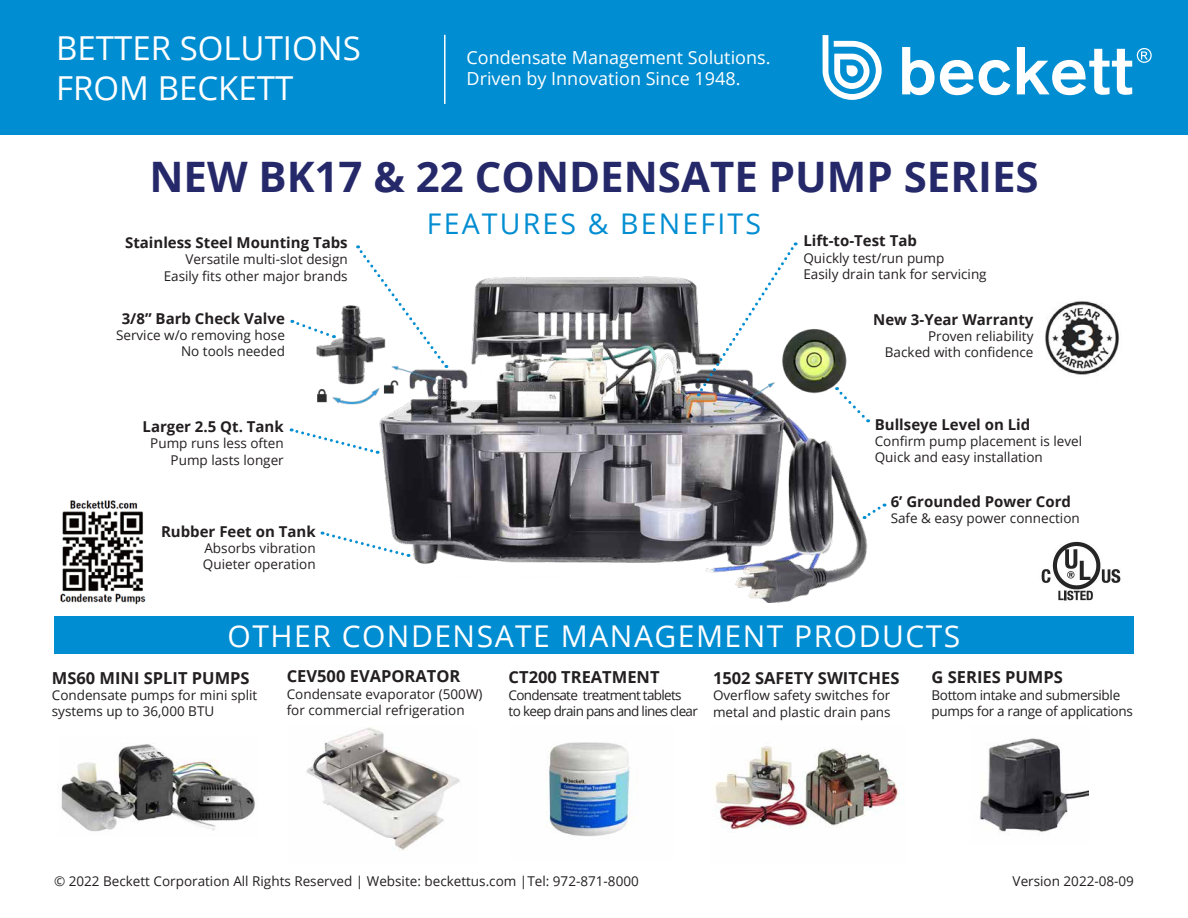
<style>
.page{position:relative;width:1188px;height:918px;background:#fff}
.page>*{position:absolute;margin:0;border:0;box-sizing:border-box;transform-origin:0 0}
.t1{font:700 42px "Open Sans";color:#252969}
.t2{font:33px/39.6px "Open Sans";color:#fff}
.t3{font:30px "Open Sans";letter-spacing:.05em;color:#fff}
.t4{font:28.5px "Open Sans";letter-spacing:.075em;color:#008dd1}
.t5{font:18px/21.6px "Open Sans";color:#fff}
.t6{font:700 16.5px "Open Sans";color:#231f20}
.t7{font:700 15px "Open Sans";color:#231f20}
.t8{font:13.5px/16.2px "Open Sans";color:#231f20}
.t9{font:13.5px/16.2px "Open Sans";letter-spacing:-.05em;color:#231f20}
.t10{font:13.5px/16.5px "Open Sans";letter-spacing:-.025em;color:#231f20}
</style>
<div class="page">
<div style="left:0;top:0;width:1188px;height:135px;background:#008dd1"></div>
<svg style="left:902px;top:47px;width:108px;height:48px"></svg>
<svg style="left:1017px;top:47px;width:135px;height:48px"></svg>
<svg style="left:823px;top:35px;width:59px;height:65px"></svg>
<hr style="left:444px;top:35px;width:2px;height:69px;background:#fff">
<div style="left:54px;top:616px;width:1080px;height:38px;background:#008dd1"></div>
<img style="left:61px;top:744px;width:194px;height:88px">
<img style="left:546px;top:742px;width:84px;height:95px">
<img style="left:715px;top:746px;width:185px;height:84px">
<img style="left:979px;top:738px;width:109px;height:94px">
<img style="left:306px;top:727px;width:154px;height:124px">
<img style="left:289px;top:245px;width:598px;height:357px">
<svg style="left:291px;top:428px;width:87px;height:27px"></svg>
<svg style="left:697px;top:242px;width:101px;height:154px"></svg>
<svg style="left:357px;top:245px;width:91px;height:123px"></svg>
<svg style="left:292px;top:320px;width:42px;height:19px"></svg>
<svg style="left:322px;top:531px;width:87px;height:27px"></svg>
<svg style="left:837px;top:387px;width:33px;height:36px"></svg>
<svg style="left:864px;top:502px;width:22px;height:17px"></svg>
<img style="left:1041px;top:541px;width:80px;height:60px">
<img style="left:1045px;top:301px;width:74px;height:74px">
<img style="left:60px;top:500px;width:86px;height:105px">
<h2 class="t2" style="left:56px;top:32px;width:306px">BETTER SOLUTIONS<br>FROM BECKETT</h2>
<h3 class="t5" style="left:467px;top:48px;width:305px">Condensate Management Solutions.<br>Driven by Innovation Since 1948.</h3>
<h1 class="t1" style="left:149px;top:160px;width:891px">NEW BK17 &amp; 22 CONDENSATE PUMP SERIES</h1>
<h3 class="t4" style="left:427px;top:212px;width:336px">FEATURES &amp; BENEFITS</h3>
<p class="t7" style="left:803px;top:230px;width:115px">Lift-to-Test Tab</p>
<p class="t8" style="left:803px;top:251px;width:185px">Quickly test/run pump<br>Easily drain tank for servicing</p>
<p class="t7" style="left:125px;top:232px;width:224px">Stainless Steel Mounting Tabs</p>
<p class="t8" style="left:164px;top:253px;width:186px;text-align:right">Versatile multi-slot design<br>Easily fits other major brands</p>
<p class="t7" style="left:122px;top:308px;width:165px">3/8” Barb Check Valve</p>
<p class="t8" style="left:116px;top:329px;width:170px;text-align:right">Service w/o removing hose<br>No tools needed</p>
<p class="t7" style="left:143px;top:416px;width:143px">Larger 2.5 Qt. Tank</p>
<p class="t8" style="left:150px;top:437px;width:135px;text-align:right">Pump runs less often<br>Pump lasts longer</p>
<p class="t7" style="left:161px;top:525px;width:156px">Rubber Feet on Tank</p>
<p class="t8" style="left:203px;top:541px;width:114px">Absorbs vibration<br>Quieter operation</p>
<p class="t7" style="left:873px;top:313px;width:162px">New 3-Year Warranty</p>
<p class="t8" style="left:885px;top:329px;width:150px;text-align:right">Proven reliability<br>Backed with confidence</p>
<p class="t7" style="left:875px;top:414px;width:157px">Bullseye Level on Lid</p>
<p class="t8" style="left:875px;top:432px;width:209px">Confirm pump placement is level<br>Quick and easy installation</p>
<p class="t7" style="left:891px;top:496px;width:182px">6’ Grounded Power Cord</p>
<p class="t8" style="left:891px;top:512px;width:191px">Safe &amp; easy power connection</p>
<h3 class="t3" style="left:228px;top:624px;width:734px">OTHER CONDENSATE MANAGEMENT PRODUCTS</h3>
<p class="t6" style="left:52px;top:671px;width:199px">MS60 MINI SPLIT PUMPS</p>
<p class="t8" style="left:52px;top:688px;width:207px">Condensate pumps for mini split systems up to 36,000 BTU</p>
<p class="t6" style="left:287px;top:670px;width:175px">CEV500 EVAPORATOR</p>
<p class="t8" style="left:287px;top:687px;width:197px">Condensate evaporator (500W) for commercial refrigeration</p>
<p class="t6" style="left:509px;top:671px;width:153px">CT200 TREATMENT</p>
<p class="t9" style="left:509px;top:688px;width:191px">Condensate treatment tablets<br>to keep drain pans and lines clear</p>
<p class="t6" style="left:713px;top:671px;width:188px">1502 SAFETY SWITCHES</p>
<p class="t8" style="left:713px;top:687px;width:179px">Overflow safety switches for metal and plastic drain pans</p>
<p class="t6" style="left:932px;top:671px;width:133px">G SERIES PUMPS</p>
<p class="t10" style="left:932px;top:688px;width:203px">Bottom intake and submersible pumps for a range of applications</p>
<p class="t8" style="left:54px;top:875px;width:586px">© 2022 Beckett Corporation All Rights Reserved | Website: beckettus.com |Tel: 972-871-8000</p>
<p class="t8" style="left:1013px;top:875px;width:123px">Version 2022-08-09</p>
</div>
